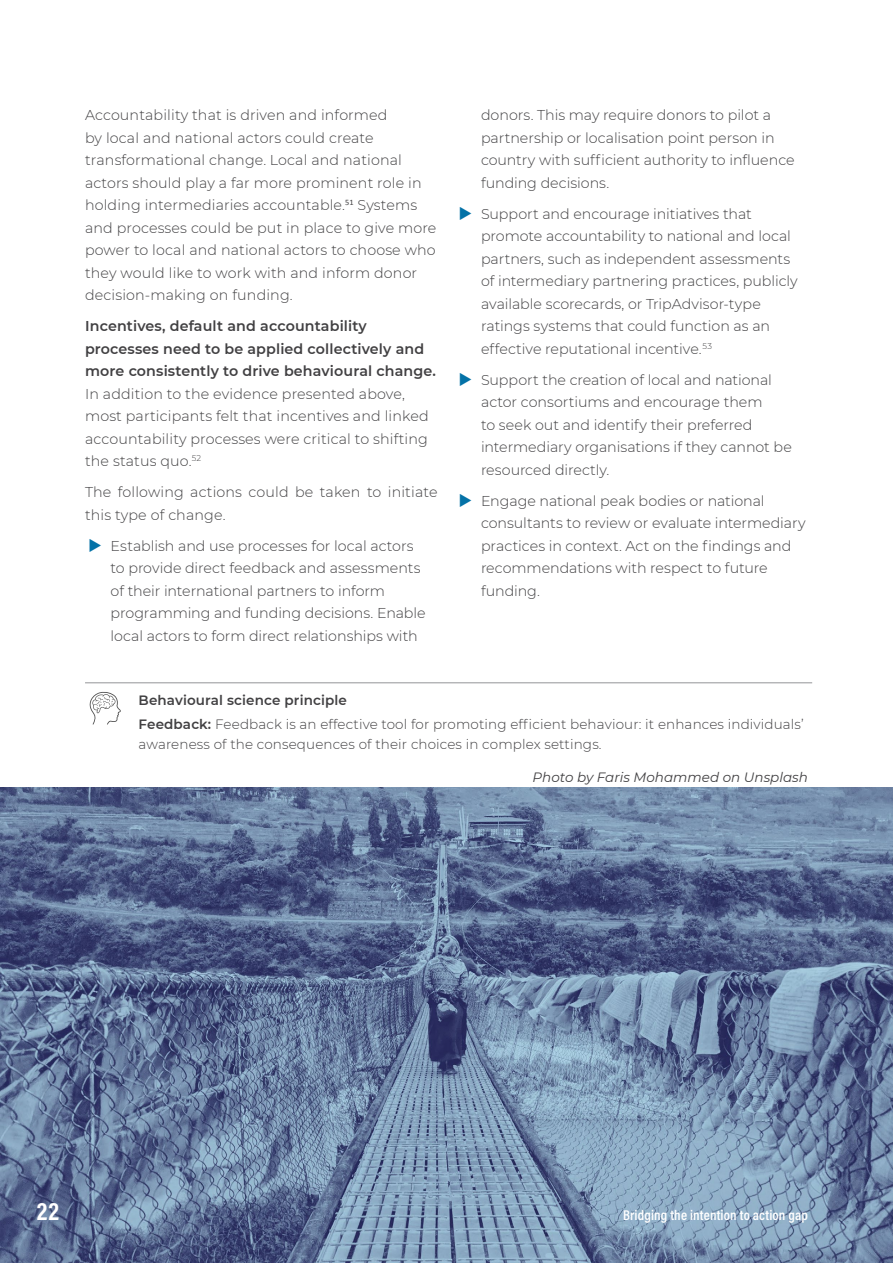
<style>
.page{position:relative;width:893px;height:1263px;background:#fff}
.page>*{position:absolute;margin:0;border:0;box-sizing:border-box;transform-origin:0 0}
.t1{font:700 25.5px "Acumin Pro Cond";color:#fff}
.t2{font:300 14.25px/22.5px "Montserrat";color:#414042}
.t3{font:600 14.25px/22.5px "Montserrat";letter-spacing:.01em;color:#414042}
.t4{font:600 14.25px "Acumin Pro Cond";letter-spacing:.01em;color:#fff}
.t5{font:300 13.5px/23.7px "Montserrat";letter-spacing:.01em;color:#414042}
.t6{font:italic 13.5px "Montserrat";color:#414042}
.s1{font-weight:600}
</style>
<div class="page">
<img style="left:0;top:787px;width:893px;height:476px">
<svg style="left:89px;top:691px;width:32px;height:34px"></svg>
<hr style="left:85px;top:682px;width:727px;height:1px;background:#939598">
<p class="t2" style="left:85px;top:103px;width:353px">Accountability that is driven and informed<br>by local and national actors could create transformational change. Local and national actors should play a far more prominent role in holding intermediaries accountable.<sup>51</sup> Systems and processes could be put in place to give more power to local and national actors to choose who they would like to work with and inform donor decision-making on funding.</p>
<p class="t3" style="left:85px;top:314px;width:352px">Incentives, default and accountability processes need to be applied collectively and more consistently to drive behavioural change.</p>
<p class="t2" style="left:85px;top:382px;width:345px">In addition to the evidence presented above, most participants felt that incentives and linked accountability processes were critical to shifting the status quo.<sup>52</sup></p>
<p class="t2" style="left:85px;top:480px;width:354px">The following actions could be taken to initiate this type of change.</p>
<p class="t2" style="left:111px;top:534px;width:317px">Establish and use processes for local actors to provide direct feedback and assessments of their international partners to inform programming and funding decisions. Enable local actors to form direct relationships with</p>
<p class="t2" style="left:481px;top:103px;width:315px">donors. This may require donors to pilot a partnership or localisation point person in country with sufficient authority to influence funding decisions.</p>
<p class="t2" style="left:481px;top:202px;width:318px">Support and encourage initiatives that promote accountability to national and local partners, such as independent assessments of intermediary partnering practices, publicly available scorecards, or TripAdvisor-type ratings systems that could function as an effective reputational incentive.<sup>53</sup></p>
<p class="t2" style="left:481px;top:368px;width:312px">Support the creation of local and national actor consortiums and encourage them<br>to seek out and identify their preferred intermediary organisations if they cannot be resourced directly.</p>
<p class="t2" style="left:481px;top:489px;width:326px">Engage national peak bodies or national consultants to review or evaluate intermediary practices in context. Act on the findings and recommendations with respect to future funding.</p>
<p class="t5" style="left:139px;top:688px;width:667px"><span class="s1">Behavioural science principle<br>Feedback:</span> Feedback is an effective tool for promoting efficient behaviour: it enhances individuals’</p>
<p class="t5" style="left:139px;top:731px;width:464px">awareness of the consequences of their choices in complex settings.</p>
<p class="t6" style="left:533px;top:768px;width:277px">Photo by Faris Mohammed on Unsplash</p>
<h1 class="t1" style="left:37px;top:1194px;width:24px">22</h1>
<p class="t4" style="left:623px;top:1205px;width:186px">Bridging the intention to action gap</p>
</div>
